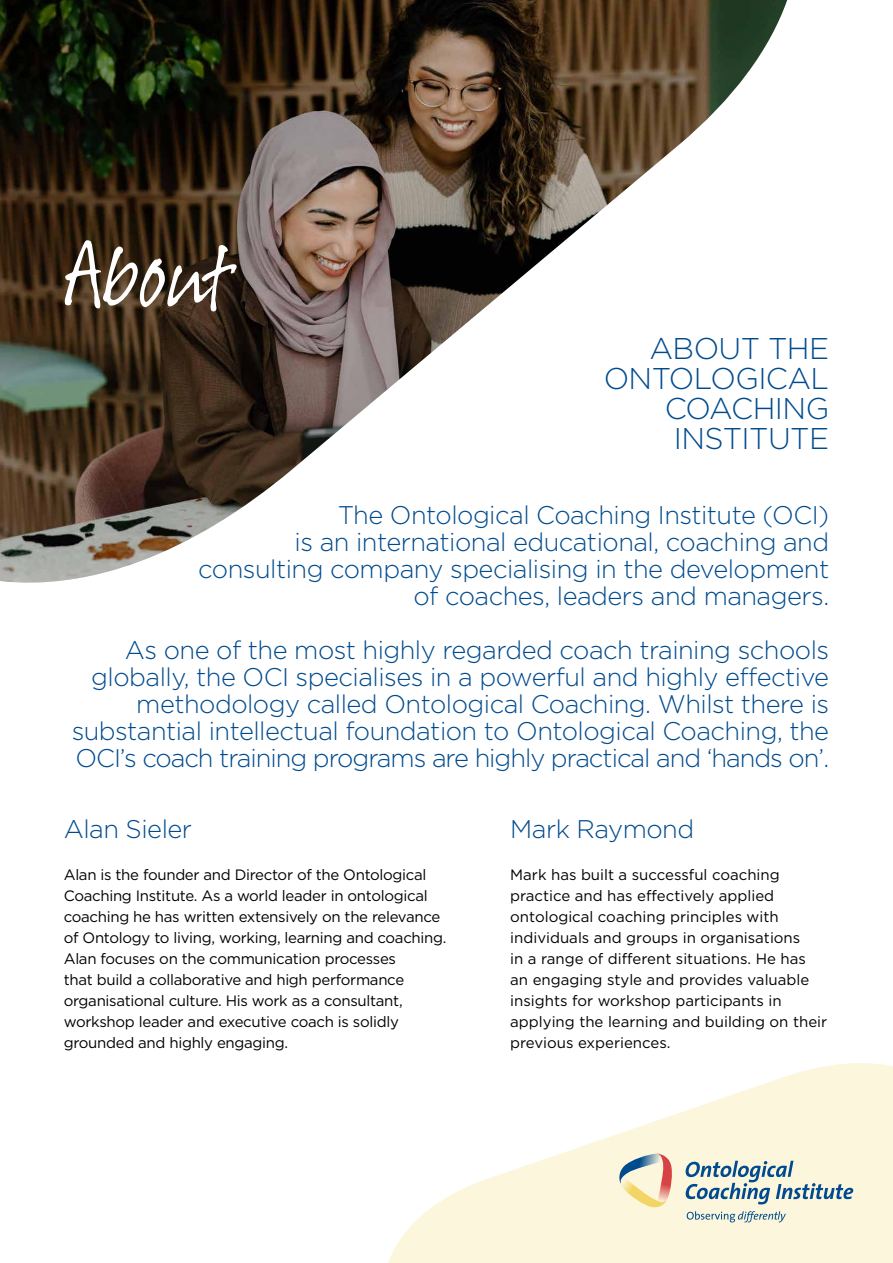
<style>
.page{position:relative;width:893px;height:1263px;background:#fff}
.page>*{position:absolute;margin:0;border:0;box-sizing:border-box;transform-origin:0 0}
.t1{font:108px "Suomi Hand Script";letter-spacing:.02em;color:#fff}
.t2{font:300 30px/30px "Gotham HTF";letter-spacing:-.02em;color:#004b8d;text-align:right}
.t3{font:300 25.5px/27px "Gotham HTF";letter-spacing:-.02em;color:#004b8d;text-align:right}
.t4{font:15px/21px "Gotham HTF";letter-spacing:-.02em;color:#000}
.t5{font:15px/21px "Gotham HTF";color:#000}
</style>
<div class="page">
<svg style="left:388px;top:1063px;width:505px;height:200px;fill:#fcf6dd"></svg>
<img style="left:0;top:0;width:787px;height:583px">
<svg style="left:618px;top:1154px;width:55px;height:53px;background:#dccbb4"></svg>
<svg style="left:686px;top:1161px;width:167px;height:43px;background:#bdcbc8"></svg>
<svg style="left:687px;top:1211px;width:99px;height:11px"></svg>
<h1 class="t1" style="left:64px;top:224px;width:171px">About</h1>
<p class="t2" style="left:604px;top:333px;width:227px">ABOUT THE<br>ONTOLOGICAL<br>COACHING<br>INSTITUTE</p>
<p class="t3" style="left:198px;top:501px;width:632px">The Ontological Coaching Institute (OCI)<br>is an international educational, coaching and consulting company specialising in the development of coaches, leaders and managers.</p>
<p class="t3" style="left:72px;top:636px;width:759px">As one of the most highly regarded coach training schools globally, the OCI specialises in a powerful and highly effective methodology called Ontological Coaching. Whilst there is substantial intellectual foundation to Ontological Coaching, the OCI’s coach training programs are highly practical and ‘hands on’.</p>
<p class="t3" style="left:64px;top:815px;width:130px">Alan Sieler</p>
<p class="t4" style="left:64px;top:864px;width:384px">Alan is the founder and Director of the Ontological Coaching Institute. As a world leader in ontological coaching he has written extensively on the relevance of Ontology to living, working, learning and coaching.<br>Alan focuses on the communication processes<br>that build a collaborative and high performance organisational culture. His work as a consultant, workshop leader and executive coach is solidly grounded and highly engaging.</p>
<p class="t3" style="left:510px;top:815px;width:185px">Mark Raymond</p>
<p class="t5" style="left:510px;top:864px;width:318px">Mark has built a successful coaching practice and has effectively applied ontological coaching principles with individuals and groups in organisations<br>in a range of different situations. He has an engaging style and provides valuable insights for workshop participants in applying the learning and building on their previous experiences.</p>
</div>
